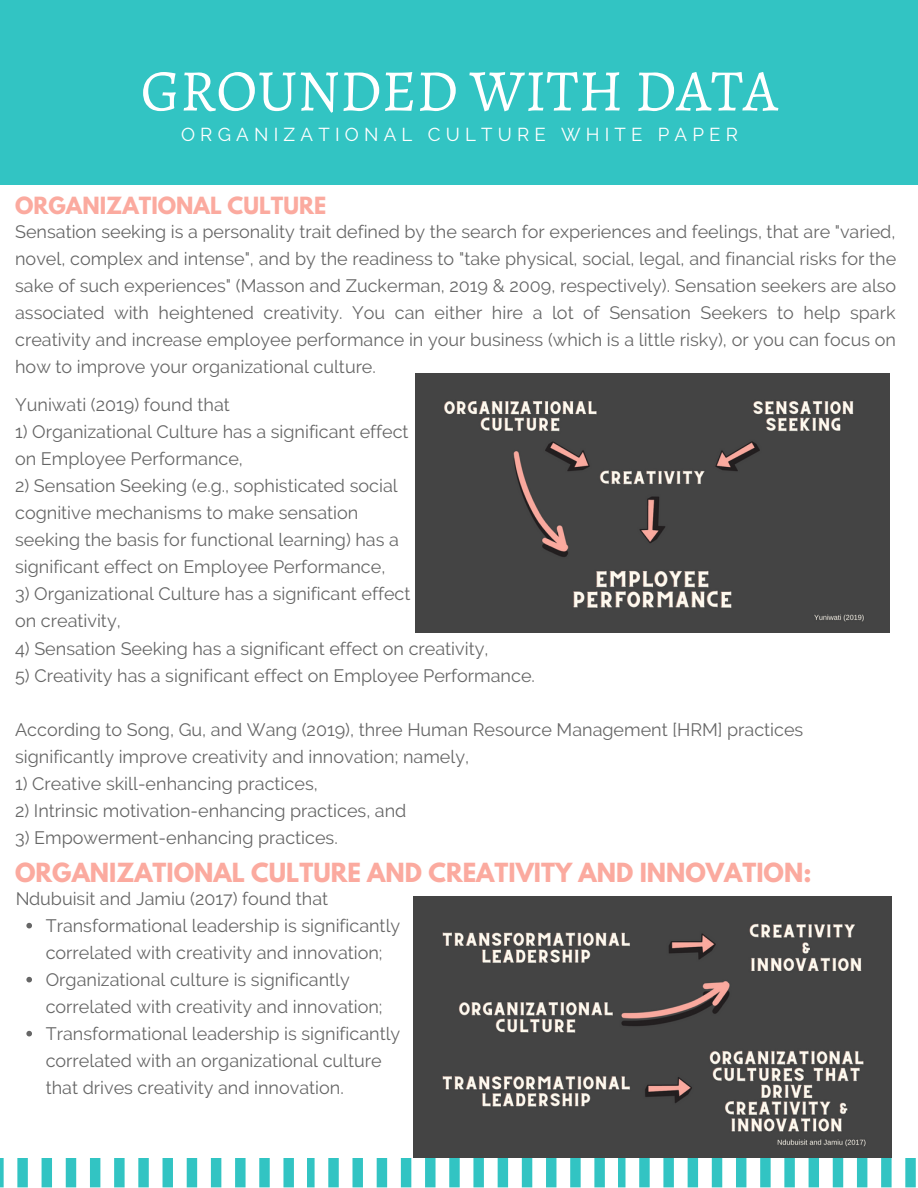
<style>
.page{position:relative;width:918px;height:1188px;background:#fff}
.page>*{position:absolute;margin:0;border:0;box-sizing:border-box;transform-origin:0 0}
.t1{font:59.1px "Alegreya";color:#fff}
.t2{font:700 23.4px "League Spartan";color:#fbaa9f}
.t3{font:700 21px "League Spartan";color:#fbaa9f}
.t4{font:18.6px "Raleway";letter-spacing:.28em;color:#fff}
.t5{font:18px/27px "Raleway";color:#000}
</style>
<div class="page">
<div style="left:0;top:0;width:918px;height:184px;background:#32c4c3"></div>
<svg style="left:0;top:1158px;width:294px;height:29px"></svg>
<svg style="left:307px;top:1158px;width:298px;height:29px"></svg>
<svg style="left:618px;top:1158px;width:298px;height:29px"></svg>
<img style="left:416px;top:374px;width:473px;height:258px">
<svg style="left:26px;top:923px;width:6px;height:5px"></svg>
<svg style="left:26px;top:977px;width:6px;height:5px"></svg>
<svg style="left:26px;top:1031px;width:6px;height:5px"></svg>
<img style="left:413px;top:897px;width:478px;height:261px">
<h1 class="t1" style="left:141px;top:50px;width:639px">GROUNDED WITH DATA</h1>
<p class="t4" style="left:181px;top:123px;width:559px">ORGANIZATIONAL CULTURE WHITE PAPER</p>
<p class="t3" style="left:15px;top:195px;width:313px">ORGANIZATIONAL CULTURE</p>
<p class="t5" style="left:15px;top:218px;width:883px;text-align:justify">Sensation seeking is a personality trait defined by the search for experiences and feelings, that are "varied, novel, complex and intense", and by the readiness to "take physical, social, legal, and financial risks for the sake of such experiences" (Masson and Zuckerman, 2019 &amp; 2009, respectively). Sensation seekers are also associated with heightened creativity. You can either hire a lot of Sensation Seekers to help spark creativity and increase employee performance in your business (which is a little risky), or you can focus on how to improve your organizational culture.</p>
<p class="t5" style="left:15px;top:391px;width:216px">Yuniwati (2019) found that</p>
<p class="t5" style="left:15px;top:418px;width:395px">1) Organizational Culture has a significant effect on Employee Performance,</p>
<p class="t5" style="left:15px;top:472px;width:385px">2) Sensation Seeking (e.g., sophisticated social cognitive mechanisms to make sensation seeking the basis for functional learning) has a significant effect on Employee Performance,</p>
<p class="t5" style="left:15px;top:580px;width:397px">3) Organizational Culture has a significant effect on creativity,</p>
<p class="t5" style="left:15px;top:635px;width:475px">4) Sensation Seeking has a significant effect on creativity,</p>
<p class="t5" style="left:15px;top:662px;width:521px">5) Creativity has a significant effect on Employee Performance.</p>
<p class="t5" style="left:15px;top:716px;width:790px">According to Song, Gu, and Wang (2019), three Human Resource Management [HRM] practices significantly improve creativity and innovation; namely,</p>
<p class="t5" style="left:15px;top:770px;width:304px">1) Creative skill-enhancing practices,</p>
<p class="t5" style="left:15px;top:797px;width:393px">2) Intrinsic motivation-enhancing practices, and</p>
<p class="t5" style="left:15px;top:824px;width:324px">3) Empowerment-enhancing practices.</p>
<p class="t2" style="left:15px;top:861px;width:798px">ORGANIZATIONAL CULTURE AND CREATIVITY AND INNOVATION:</p>
<p class="t5" style="left:46px;top:912px;width:356px">Transformational leadership is significantly correlated with creativity and innovation; Organizational culture is significantly correlated with creativity and innovation; Transformational leadership is significantly correlated with an organizational culture that drives creativity and innovation.</p>
<p class="t5" style="left:15px;top:885px;width:315px">Ndubuisit and Jamiu (2017) found that</p>
</div>
